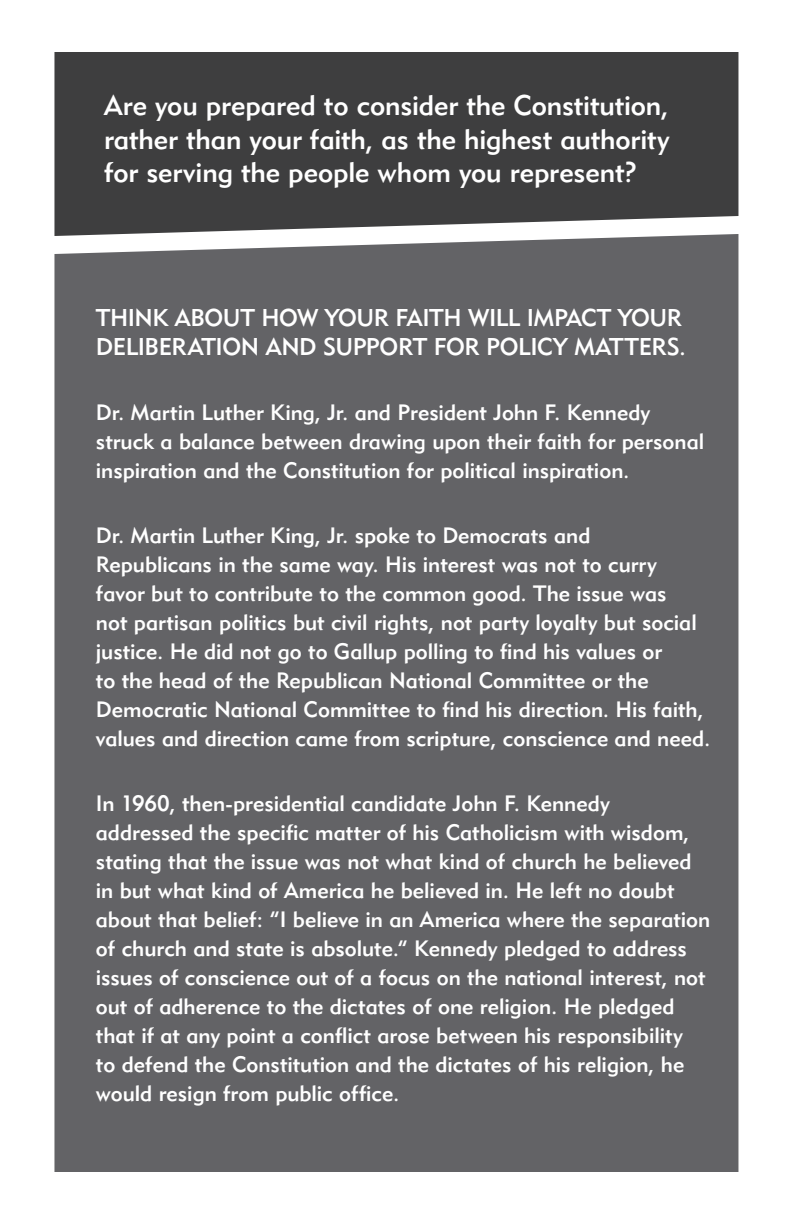
<style>
.page{position:relative;width:792px;height:1224px;background:#fff}
.page>*{position:absolute;margin:0;border:0;box-sizing:border-box;transform-origin:0 0}
.t1{font:28px/33.6px "Geometric 415 BT Medium A";letter-spacing:-.005em;color:#fff;text-align:justify}
.t2{font:24px/29px "Geometric 415 BT Medium A";letter-spacing:-.02em;color:#fff}
.t3{font:22px/29px "Geometric 415 BT Medium A";color:#fff}
</style>
<div class="page">
<div style="left:54px;top:236px;width:684px;height:936px;background:#636366"></div>
<div style="left:54px;top:52px;width:684px;height:184px;background:#3e3e3f"></div>
<p class="t1" style="left:104px;top:91px;width:567px">Are you prepared to consider the Constitution, rather than your faith, as the highest authority for serving the people whom you represent?</p>
<p class="t2" style="left:96px;top:305px;width:592px">THINK ABOUT HOW YOUR FAITH WILL IMPACT YOUR<br>DELIBERATION AND SUPPORT FOR POLICY MATTERS.</p>
<p class="t3" style="left:96px;top:400px;width:610px">Dr. Martin Luther King, Jr. and President John F. Kennedy struck a balance between drawing upon their faith for personal inspiration and the Constitution for political inspiration.</p>
<p class="t3" style="left:96px;top:523px;width:616px">Dr. Martin Luther King, Jr. spoke to Democrats and Republicans in the same way. His interest was not to curry favor but to contribute to the common good. The issue was<br>not partisan politics but civil rights, not party loyalty but social justice. He did not go to Gallup polling to find his values or<br>to the head of the Republican National Committee or the Democratic National Committee to find his direction. His faith, values and direction came from scripture, conscience and need.</p>
<p class="t3" style="left:96px;top:791px;width:616px">In 1960, then-presidential candidate John F. Kennedy addressed the specific matter of his Catholicism with wisdom, stating that the issue was not what kind of church he believed in but what kind of America he believed in. He left no doubt about that belief: “I believe in an America where the separation of church and state is absolute.” Kennedy pledged to address issues of conscience out of a focus on the national interest, not out of adherence to the dictates of one religion. He pledged that if at any point a conflict arose between his responsibility<br>to defend the Constitution and the dictates of his religion, he would resign from public office.</p>
</div>
